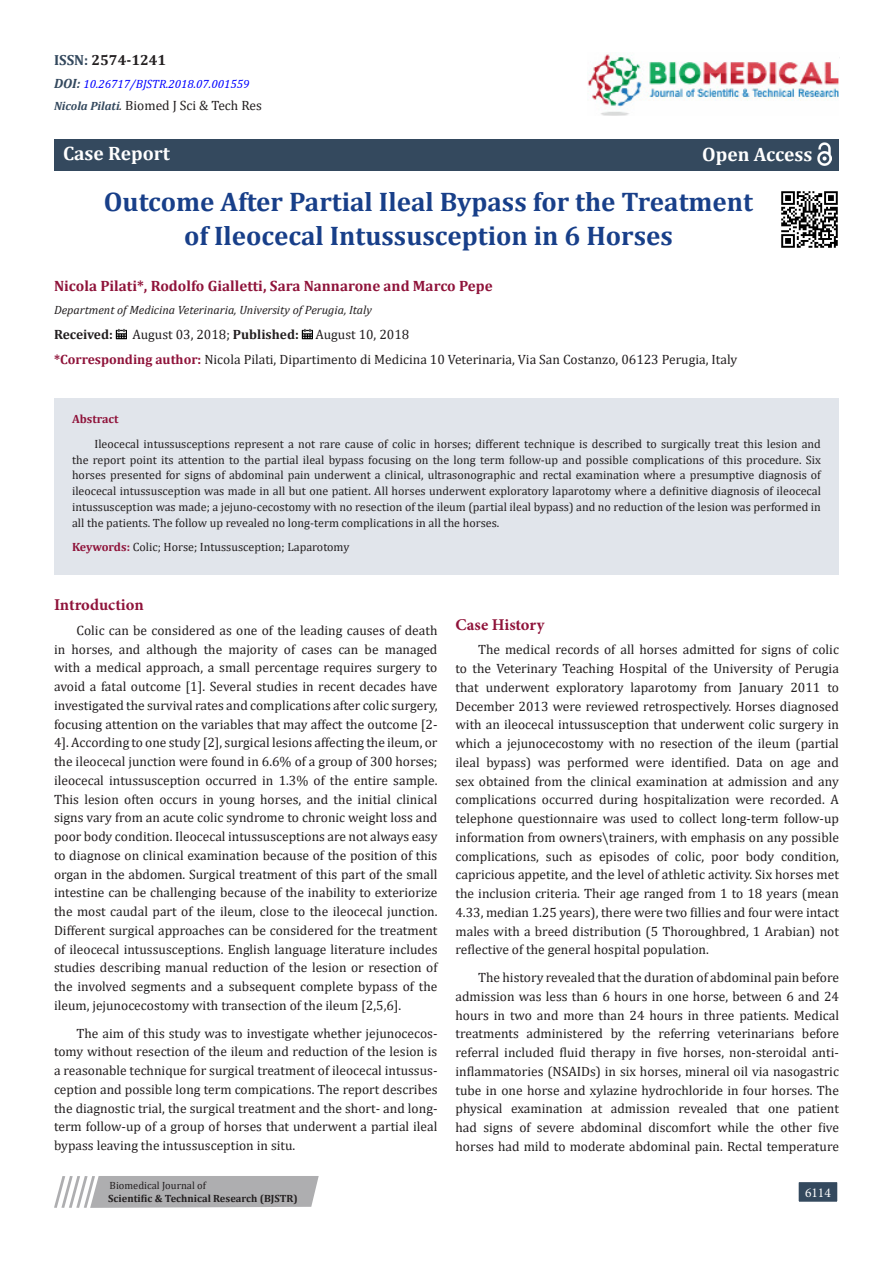
<style>
.page{position:relative;width:893px;height:1263px;background:#fff}
.page>*{position:absolute;margin:0;border:0;box-sizing:border-box;transform-origin:0 0}
.t1{font:700 27px/34.5px "Cambria";color:#183f89;text-align:center}
.t2{font:700 19.5px "Cambria";color:#fff}
.t3{font:700 16.5px "Minion Pro";letter-spacing:-.005em;color:#8f133a}
.t4{font:700 15px "Cambria";color:#8f133a}
.t5{font:700 14.7px "Cambria";color:#231f20}
.t6{font:13.5px/18.8px "Cambria";color:#231f20;text-align:justify}
.t7{font:700 13.5px "Cambria";letter-spacing:-.005em;color:#231f20}
.t8{font:13.5px "Minion Pro";color:#fff}
.t9{font:12px/15.8px "Cambria";color:#231f20;text-align:justify}
.t10{font:italic 12px "Cambria";color:#231f20}
.t11{font:italic 12px "Cambria";color:#00f}
.t12{font:700 12px "Cambria";color:#8f133a}
.t13{font:700 10.5px "Cambria";color:#231f20}
.t14{font:10.5px "Cambria";color:#231f20}
.s1{color:#34495e}
.s2{font-weight:700;font-size:13.5px;color:#34495e}
.s3{font-weight:700;font-style:italic;font-size:12px;color:#34495e}
.s4{font-style:italic}
.s5{font-weight:700}
.s6{font-weight:700;color:#8f133a}
</style>
<div class="page">
<div style="left:798px;top:1181px;width:40px;height:21px;background:#34495e"></div>
<div style="left:797px;top:1180px;width:42px;height:23px;border:2px solid #fff"></div>
<img style="left:587px;top:54px;width:252px;height:62px">
<div style="left:54px;top:139px;width:785px;height:32px;background:#34495e"></div>
<img style="left:817px;top:143px;width:14px;height:23px">
<svg style="left:54px;top:1176px;width:265px;height:32px;background:#b8b8ba"></svg>
<svg style="left:116px;top:329px;width:11px;height:10px"></svg>
<svg style="left:302px;top:329px;width:11px;height:10px"></svg>
<div style="left:54px;top:398px;width:785px;height:177px;background:#e1e5eb"></div>
<img style="left:781px;top:191px;width:57px;height:57px">
<p class="t5" style="left:54px;top:50px;width:114px"><span class="s1">ISSN:</span> 2574-1241</p>
<p class="t11" style="left:54px;top:75px;width:197px"><span class="s2">DOI:</span> 10.26717/BJSTR.2018.07.001559</p>
<p class="t6" style="left:54px;top:96px;width:209px"><span class="s3">Nicola Pilati</span><span class="s4">.</span> Biomed J Sci &amp; Tech Res</p>
<p class="t2" style="left:63px;top:140px;width:108px">Case Report</p>
<p class="t2" style="left:702px;top:140px;width:112px">Open Access</p>
<p class="t1" style="left:104px;top:183px;width:651px">Outcome After Partial Ileal Bypass for the Treatment of Ileocecal Intussusception in 6 Horses</p>
<p class="t4" style="left:54px;top:275px;width:440px">Nicola Pilati*, Rodolfo Gialletti, Sara Nannarone and Marco Pepe</p>
<p class="t10" style="left:54px;top:301px;width:319px">Department of Medicina Veterinaria, University of Perugia, Italy</p>
<p class="t7" style="left:54px;top:325px;width:60px">Received:</p>
<p class="t6" style="left:133px;top:325px;width:278px">August 03, 2018; <span class="s5">Published:</span> August 10, 2018</p>
<p class="t6" style="left:54px;top:350px;width:685px"><span class="s6">*Corresponding author:</span> Nicola Pilati, Dipartimento di Medicina 10 Veterinaria, Via San Costanzo, 06123 Perugia, Italy</p>
<p class="t12" style="left:72px;top:410px;width:48px">Abstract</p>
<p class="t9" style="left:72px;top:436px;width:750px;text-indent:22px">Ileocecal intussusceptions represent a not rare cause of colic in horses; different technique is described to surgically treat this lesion and the report point its attention to the partial ileal bypass focusing on the long term follow-up and possible complications of this procedure. Six horses presented for signs of abdominal pain underwent a clinical, ultrasonographic and rectal examination where a presumptive diagnosis of ileocecal intussusception was made in all but one patient. All horses underwent exploratory laparotomy where a definitive diagnosis of ileocecal intussusception was made; a jejuno-cecostomy with no resection of the ileum (partial ileal bypass) and no reduction of the lesion was performed in all the patients. The follow up revealed no long-term complications in all the horses.</p>
<p class="t9" style="left:72px;top:539px;width:279px"><span class="s6">Keywords:</span> Colic; Horse; Intussusception; Laparotomy</p>
<p class="t3" style="left:54px;top:593px;width:91px">Introduction</p>
<p class="t6" style="left:54px;top:621px;width:385px;text-indent:22px">Colic can be considered as one of the leading causes of death in horses, and although the majority of cases can be managed with a medical approach, a small percentage requires surgery to avoid a fatal outcome [1]. Several studies in recent decades have investigated the survival rates and complications after colic surgery, focusing attention on the variables that may affect the outcome [2- 4]. According to one study [2], surgical lesions affecting the ileum, or the ileocecal junction were found in 6.6% of a group of 300 horses; ileocecal intussusception occurred in 1.3% of the entire sample.<br>This lesion often occurs in young horses, and the initial clinical signs vary from an acute colic syndrome to chronic weight loss and poor body condition. Ileocecal intussusceptions are not always easy to diagnose on clinical examination because of the position of this organ in the abdomen. Surgical treatment of this part of the small intestine can be challenging because of the inability to exteriorize the most caudal part of the ileum, close to the ileocecal junction.<br>Different surgical approaches can be considered for the treatment of ileocecal intussusceptions. English language literature includes studies describing manual reduction of the lesion or resection of the involved segments and a subsequent complete bypass of the ileum, jejunocecostomy with transection of the ileum [2,5,6].</p>
<p class="t6" style="left:54px;top:1024px;width:385px;text-indent:22px">The aim of this study was to investigate whether jejunocecos&shy;tomy without resection of the ileum and reduction of the lesion is a reasonable technique for surgical treatment of ileocecal intussus&shy;ception and possible long term compications. The report describes the diagnostic trial, the surgical treatment and the short- and long&shy;term follow-up of a group of horses that underwent a partial ileal bypass leaving the intussusception in situ.</p>
<p class="t14" style="left:110px;top:1179px;width:98px">Biomedical Journal of</p>
<p class="t13" style="left:108px;top:1191px;width:191px">Scientific &amp; Technical Research (BJSTR)</p>
<p class="t3" style="left:455px;top:613px;width:90px">Case History</p>
<p class="t6" style="left:455px;top:640px;width:385px;text-indent:22px">The medical records of all horses admitted for signs of colic to the Veterinary Teaching Hospital of the University of Perugia that underwent exploratory laparotomy from January 2011 to December 2013 were reviewed retrospectively. Horses diagnosed with an ileocecal intussusception that underwent colic surgery in which a jejunocecostomy with no resection of the ileum (partial ileal bypass) was performed were identified. Data on age and sex obtained from the clinical examination at admission and any complications occurred during hospitalization were recorded. A telephone questionnaire was used to collect long-term follow-up information from owners\trainers, with emphasis on any possible complications, such as episodes of colic, poor body condition, capricious appetite, and the level of athletic activity. Six horses met the inclusion criteria. Their age ranged from 1 to 18 years (mean 4.33, median 1.25 years), there were two fillies and four were intact males with a breed distribution (5 Thoroughbred, 1 Arabian) not reflective of the general hospital population.</p>
<p class="t6" style="left:455px;top:968px;width:385px;text-indent:22px">The history revealed that the duration of abdominal pain before admission was less than 6 hours in one horse, between 6 and 24 hours in two and more than 24 hours in three patients. Medical treatments administered by the referring veterinarians before referral included fluid therapy in five horses, non-steroidal anti&shy;inflammatories (NSAIDs) in six horses, mineral oil via nasogastric tube in one horse and xylazine hydrochloride in four horses. The physical examination at admission revealed that one patient had signs of severe abdominal discomfort while the other five horses had mild to moderate abdominal pain. Rectal temperature</p>
<p class="t8" style="left:805px;top:1183px;width:27px">6114</p>
</div>
